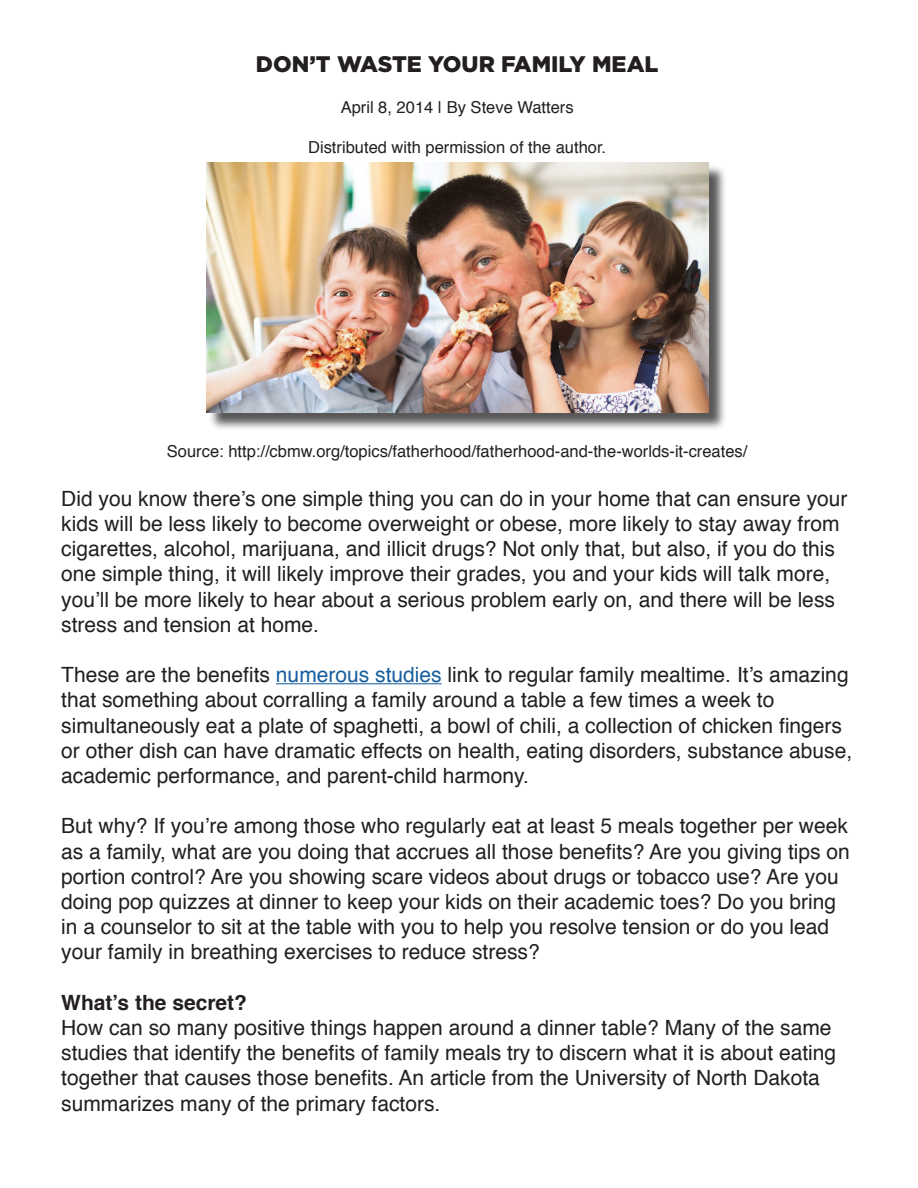
<style>
.page{position:relative;width:918px;height:1188px;background:#fff}
.page>*{position:absolute;margin:0;border:0;box-sizing:border-box;transform-origin:0 0}
.t1{font:900 22.5px "Gotham";color:#231f20}
.t2{font:21px/25.2px "Helvetica";color:#231f20}
.t3{font:700 21px "Helvetica";color:#231f20}
.t4{font:16.5px "Helvetica";color:#231f20}
.s1{color:#175d9e}
</style>
<div class="page">
<hr style="left:276px;top:683px;width:166px;height:1px;background:#175d9e">
<div style="left:208px;top:164px;width:519px;height:267px;background:#231f20;opacity:.75"></div>
<img style="left:206px;top:162px;width:502px;height:250px">
<p class="t1" style="left:256px;top:49px;width:404px">DON’T WASTE YOUR FAMILY MEAL</p>
<p class="t4" style="left:341px;top:95px;width:234px">April 8, 2014 | By Steve Watters</p>
<p class="t4" style="left:308px;top:134px;width:300px">Distributed with permission of the author.</p>
<p class="t4" style="left:167px;top:439px;width:582px">Source: http://cbmw.org/topics/fatherhood/fatherhood-and-the-worlds-it-creates/</p>
<p class="t2" style="left:61px;top:486px;width:788px">Did you know there’s one simple thing you can do in your home that can ensure your kids will be less likely to become overweight or obese, more likely to stay away from cigarettes, alcohol, marijuana, and illicit drugs? Not only that, but also, if you do this one simple thing, it will likely improve their grades, you and your kids will talk more, you’ll be more likely to hear about a serious problem early on, and there will be less stress and tension at home.</p>
<p class="t2" style="left:61px;top:663px;width:793px">These are the benefits <span class="s1">numerous studies</span> link to regular family mealtime. It’s amazing that something about corralling a family around a table a few times a week to simultaneously eat a plate of spaghetti, a bowl of chili, a collection of chicken fingers or other dish can have dramatic effects on health, eating disorders, substance abuse, academic performance, and parent-child harmony.</p>
<p class="t2" style="left:61px;top:814px;width:790px">But why? If you’re among those who regularly eat at least 5 meals together per week as a family, what are you doing that accrues all those benefits? Are you giving tips on portion control? Are you showing scare videos about drugs or tobacco use? Are you doing pop quizzes at dinner to keep your kids on their academic toes? Do you bring in a counselor to sit at the table with you to help you resolve tension or do you lead your family in breathing exercises to reduce stress?</p>
<p class="t3" style="left:61px;top:985px;width:187px">What’s the secret?</p>
<p class="t2" style="left:61px;top:1016px;width:777px">How can so many positive things happen around a dinner table? Many of the same studies that identify the benefits of family meals try to discern what it is about eating together that causes those benefits. An article from the University of North Dakota summarizes many of the primary factors.</p>
</div>
